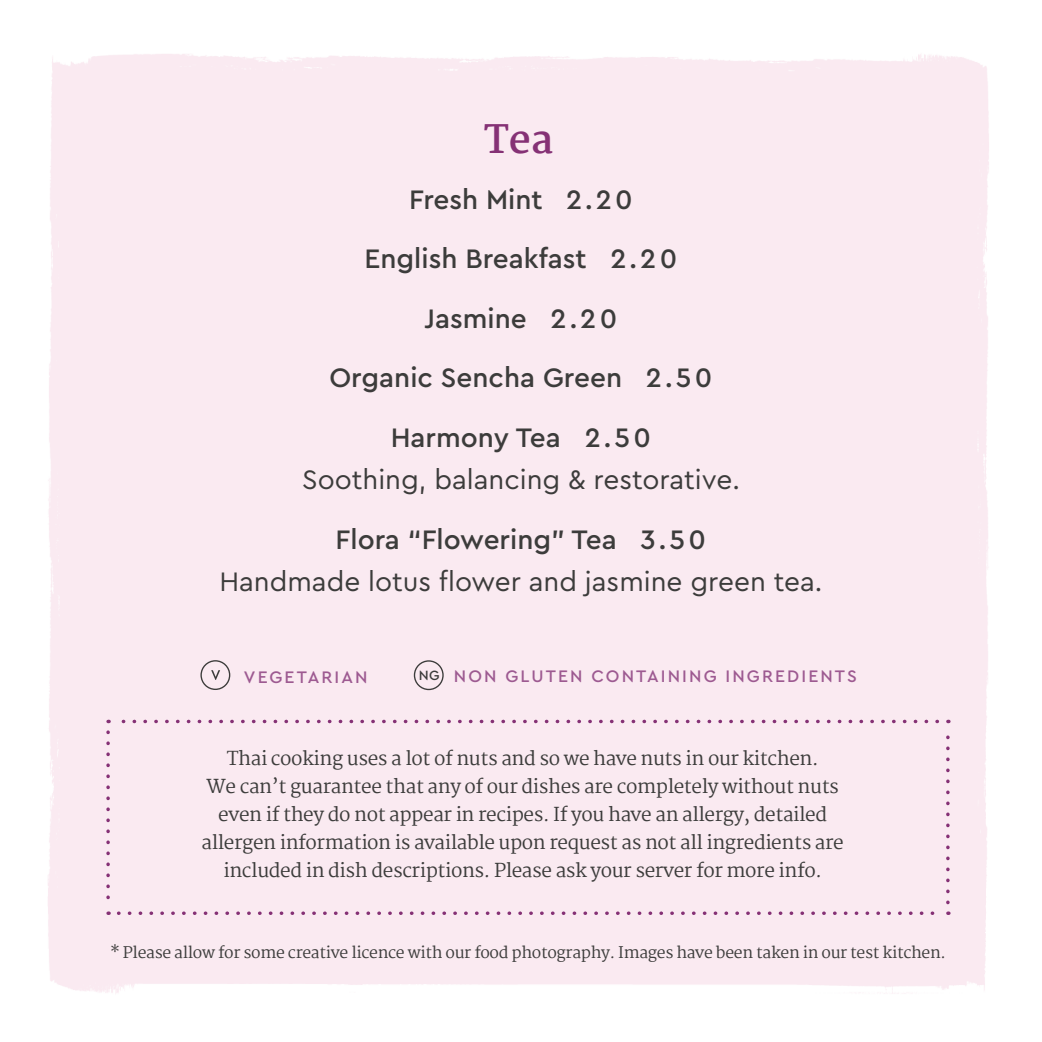
<style>
.page{position:relative;width:1042px;height:1042px;background:#fff}
.page>*{position:absolute;margin:0;border:0;box-sizing:border-box;transform-origin:0 0}
.t1{font:700 38.5px "Martel";color:#853175}
.t2{font:28px/59.5px "Cera GR";color:#3c3c3b;text-align:center}
.t3{font:500 28px/59.5px "Cera GR";color:#3c3c3b;text-align:center}
.t4{font:18.9px/28px "Martel";letter-spacing:-.02em;color:#3c3c3b;text-align:center}
.t5{font:500 17.5px "Cera GR";letter-spacing:.12em;color:#9d5a91}
.t6{font:15.75px "Martel";letter-spacing:-.02em;color:#3c3c3b}
.t7{font:500 14px "Cera GR";color:#3c3c3b}
.s1{font-weight:500}
</style>
<div class="page">
<div style="left:48px;top:54px;width:941px;height:940px;background:#faeaf1"></div>
<div style="left:200px;top:660px;width:30px;height:30px;border:1px solid #3c3c3b;border-radius:50%"></div>
<svg style="left:211px;top:670px;width:9px;height:10px"></svg>
<div style="left:414px;top:660px;width:30px;height:30px;border:1px solid #3c3c3b;border-radius:50%"></div>
<svg style="left:119px;top:911px;width:823px;height:4px;background:#debfd4"></svg>
<svg style="left:106px;top:732px;width:4px;height:183px"></svg>
<svg style="left:946px;top:720px;width:3px;height:182px"></svg>
<svg style="left:108px;top:720px;width:829px;height:3px;background:#d7b4cc"></svg>
<p class="t1" style="left:484px;top:117px;width:71px">Tea</p>
<p class="t3" style="left:409px;top:170px;width:225px">Fresh Mint 2.20</p>
<p class="t3" style="left:364px;top:229px;width:314px">English Breakfast 2.20<br>Jasmine 2.20</p>
<p class="t3" style="left:329px;top:348px;width:384px">Organic Sencha Green 2.50</p>
<p class="t3" style="left:391px;top:408px;width:262px">Harmony Tea 2.50</p>
<p class="t2" style="left:302px;top:450px;width:439px">Soothing, balancing &amp; restorative.<br><span class="s1">Flora “Flowering” Tea 3.50</span></p>
<p class="t2" style="left:219px;top:551px;width:604px">Handmade lotus flower and jasmine green tea.</p>
<p class="t5" style="left:244px;top:667px;width:125px">VEGETARIAN</p>
<p class="t7" style="left:419px;top:667px;width:22px">NG</p>
<p class="t5" style="left:454px;top:666px;width:405px">NON GLUTEN CONTAINING INGREDIENTS</p>
<p class="t4" style="left:202px;top:744px;width:644px">Thai cooking uses a lot of nuts and so we have nuts in our kitchen.<br>We can’t guarantee that any of our dishes are completely without nuts even if they do not appear in recipes. If you have an allergy, detailed allergen information is available upon request as not all ingredients are included in dish descriptions. Please ask your server for more info.</p>
<p class="t6" style="left:110px;top:943px;width:837px">* Please allow for some creative licence with our food photography. Images have been taken in our test kitchen.</p>
</div>
